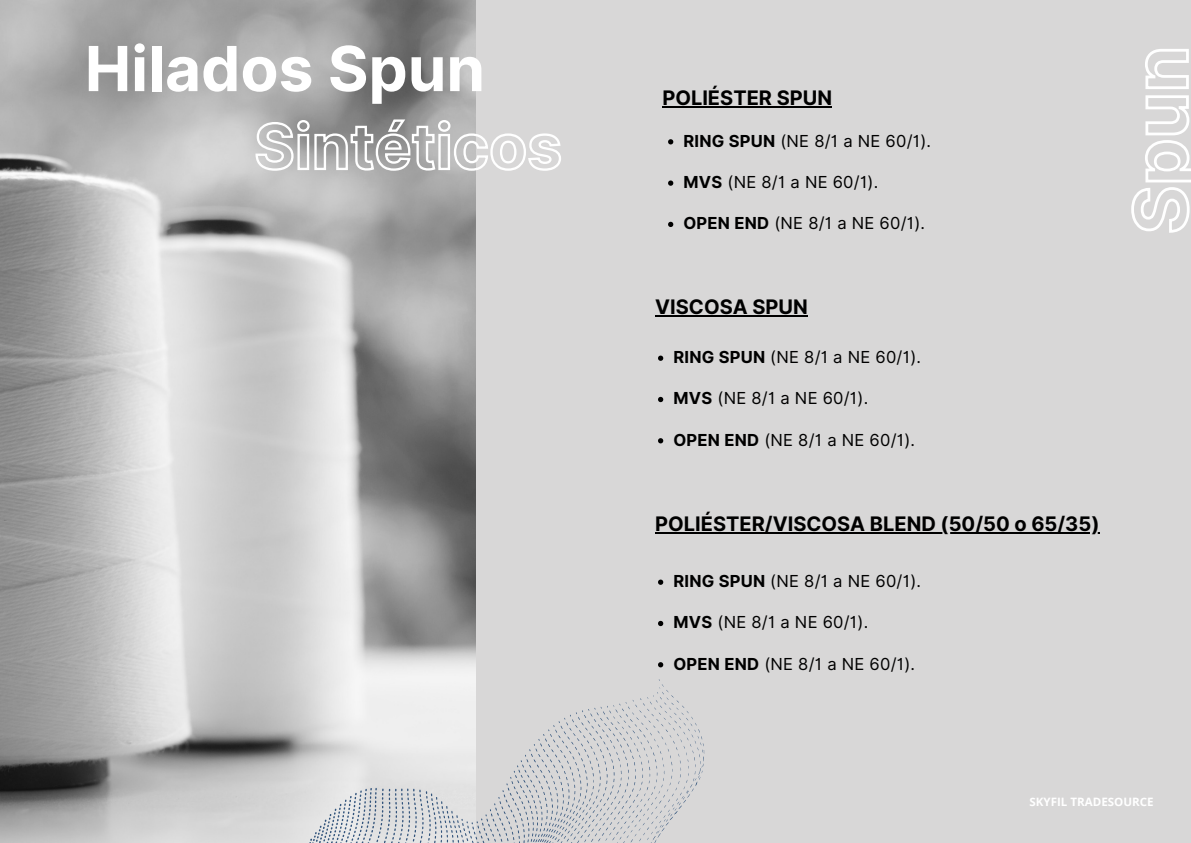
<style>
.page{position:relative;width:1191px;height:843px;background:#fff}
.page>*{position:absolute;margin:0;border:0;box-sizing:border-box;transform-origin:0 0}
.t1{font:700 62.1px "Inter";color:#fff}
.t2{font:700 20px "Inter";color:#000}
.t3{font:16.5px "Inter";letter-spacing:.015em;color:#000}
.t4{font:700 11.6px "Open Sans";color:#fff}
.s1{font-weight:700}
</style>
<div class="page">
<div style="left:0;top:0;width:1190px;height:842px;background:#d8d7d7"></div>
<svg style="left:668px;top:139px;width:5px;height:5px"></svg>
<svg style="left:668px;top:180px;width:5px;height:6px"></svg>
<svg style="left:668px;top:222px;width:5px;height:5px"></svg>
<hr style="left:662px;top:106px;width:170px;height:1px;background:#000">
<img style="left:0;top:0;width:475px;height:842px">
<svg style="left:254px;top:118px;width:307px;height:54px"></svg>
<svg style="left:211px;top:679px;width:493px;height:163px"></svg>
<svg style="left:658px;top:355px;width:5px;height:6px"></svg>
<svg style="left:658px;top:397px;width:5px;height:5px"></svg>
<svg style="left:658px;top:438px;width:5px;height:5px"></svg>
<hr style="left:655px;top:315px;width:152px;height:2px;background:#000">
<svg style="left:658px;top:579px;width:5px;height:5px"></svg>
<svg style="left:658px;top:620px;width:5px;height:6px"></svg>
<svg style="left:658px;top:662px;width:5px;height:5px"></svg>
<hr style="left:655px;top:532px;width:444px;height:1px;background:#000">
<svg style="left:1131px;top:49px;width:59px;height:184px"></svg>
<p class="t1" style="left:85px;top:31px;width:401px">Hilados Spun</p>
<p class="t2" style="left:662px;top:85px;width:171px">POLIÉSTER SPUN</p>
<p class="t3" style="left:683px;top:131px;width:249px"><span class="s1">RING SPUN</span> (NE 8/1 a NE 60/1).</p>
<p class="t3" style="left:683px;top:172px;width:196px"><span class="s1">MVS</span> (NE 8/1 a NE 60/1).</p>
<p class="t3" style="left:683px;top:213px;width:243px"><span class="s1">OPEN END</span> (NE 8/1 a NE 60/1).</p>
<p class="t2" style="left:655px;top:295px;width:154px">VISCOSA SPUN</p>
<p class="t3" style="left:673px;top:347px;width:249px"><span class="s1">RING SPUN</span> (NE 8/1 a NE 60/1).</p>
<p class="t3" style="left:673px;top:388px;width:196px"><span class="s1">MVS</span> (NE 8/1 a NE 60/1).</p>
<p class="t3" style="left:673px;top:429px;width:243px"><span class="s1">OPEN END</span> (NE 8/1 a NE 60/1).</p>
<p class="t2" style="left:655px;top:511px;width:445px">POLIÉSTER/VISCOSA BLEND (50/50 o 65/35)</p>
<p class="t3" style="left:673px;top:571px;width:249px"><span class="s1">RING SPUN</span> (NE 8/1 a NE 60/1).</p>
<p class="t3" style="left:673px;top:612px;width:196px"><span class="s1">MVS</span> (NE 8/1 a NE 60/1).</p>
<p class="t3" style="left:673px;top:653px;width:243px"><span class="s1">OPEN END</span> (NE 8/1 a NE 60/1).</p>
<p class="t4" style="left:1029px;top:793px;width:126px">SKYFIL TRADESOURCE</p>
</div>
